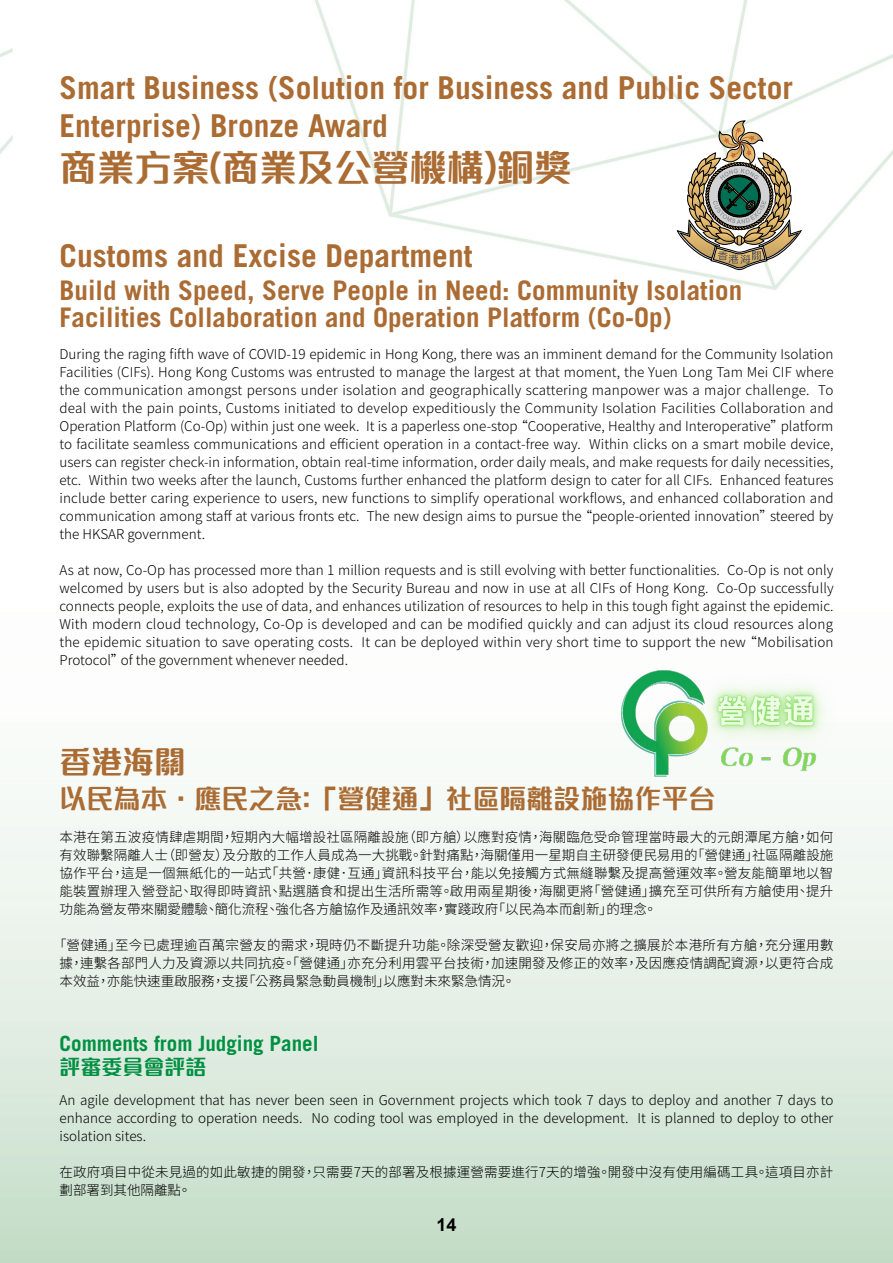
<style>
.page{position:relative;width:893px;height:1263px;background:#fff}
.page>*{position:absolute;margin:0;border:0;box-sizing:border-box;transform-origin:0 0}
.t1{font:700 37.5px "M Finance HK";color:#ab6c34}
.t2{font:700 31.5px/37.8px "Trade Gothic";color:#ab6c34}
.t3{font:700 31.5px "M Finance HK";color:#ab6c34}
.t4{font:700 27px/27px "Trade Gothic";color:#ab6c34}
.t5{font:700 27px "M Finance HK";color:#ab6c34}
.t6{font:700 21px "Trade Gothic";color:#009042}
.t7{font:700 21px "M Finance HK";color:#009042}
.t8{font:700 18px "Arial";color:#000}
.t9{font:300 13.5px/18px "Noto Sans CJ Ktc";color:#000;text-align:justify}
</style>
<div class="page">
<img style="left:0;top:0;width:893px;height:1263px">
<svg style="left:677px;top:121px;width:124px;height:150px"></svg>
<img style="left:592px;top:647px;width:269px;height:162px">
<h2 class="t2" style="left:60px;top:69px;width:735px">Smart Business (Solution for Business and Public Sector<br>Enterprise) Bronze Award</h2>
<h1 class="t1" style="left:60px;top:140px;width:514px">商業方案(商業及公營機構)銅獎</h1>
<h2 class="t2" style="left:60px;top:236px;width:414px">Customs and Excise Department</h2>
<h3 class="t4" style="left:60px;top:276px;width:684px">Build with Speed, Serve People in Need: Community Isolation<br>Facilities Collaboration and Operation Platform (Co-Op)</h3>
<p class="t9" style="left:60px;top:346px;width:776px">During the raging fifth wave of COVID-19 epidemic in Hong Kong, there was an imminent demand for the Community Isolation Facilities (CIFs). Hong Kong Customs was entrusted to manage the largest at that moment, the Yuen Long Tam Mei CIF where the communication amongst persons under isolation and geographically scattering manpower was a major challenge. To deal with the pain points, Customs initiated to develop expeditiously the Community Isolation Facilities Collaboration and Operation Platform (Co-Op) within just one week. It is a paperless one-stop “Cooperative, Healthy and Interoperative”platform to facilitate seamless communications and efficient operation in a contact-free way. Within clicks on a smart mobile device, users can register check-in information, obtain real-time information, order daily meals, and make requests for daily necessities, etc. Within two weeks after the launch, Customs further enhanced the platform design to cater for all CIFs. Enhanced features include better caring experience to users, new functions to simplify operational workflows, and enhanced collaboration and communication among staff at various fronts etc. The new design aims to pursue the “people-oriented innovation”steered by the HKSAR government.</p>
<p class="t9" style="left:60px;top:561px;width:776px">As at now, Co-Op has processed more than 1 million requests and is still evolving with better functionalities. Co-Op is not only welcomed by users but is also adopted by the Security Bureau and now in use at all CIFs of Hong Kong. Co-Op successfully connects people, exploits the use of data, and enhances utilization of resources to help in this tough fight against the epidemic.<br>With modern cloud technology, Co-Op is developed and can be modified quickly and can adjust its cloud resources along the epidemic situation to save operating costs. It can be deployed within very short time to support the new “Mobilisation Protocol”of the government whenever needed.</p>
<h2 class="t3" style="left:60px;top:738px;width:127px">香港海關</h2>
<h3 class="t5" style="left:60px;top:779px;width:657px">以民為本．應民之急:「營健通」社區隔離設施協作平台</h3>
<p class="t9" style="left:60px;top:828px;width:775px">本港在第五波疫情肆虐期間，短期內大幅增設社區隔離設施（即方艙）以應對疫情，海關臨危受命管理當時最大的元朗潭尾方艙，如何有效聯繫隔離人士（即營友）及分散的工作人員成為一大挑戰。針對痛點，海關僅用一星期自主研發便民易用的「營健通」社區隔離設施協作平台，這是一個無紙化的一站式「共營．康健．互通」資訊科技平台，能以免接觸方式無縫聯繫及提高營運效率。營友能簡單地以智能裝置辦理入營登記、取得即時資訊、點選膳食和提出生活所需等。啟用兩星期後，海關更將「營健通」擴充至可供所有方艙使用、提升功能為營友帶來關愛體驗、簡化流程、強化各方艙協作及通訊效率，實踐政府「以民為本而創新」的理念。</p>
<p class="t9" style="left:60px;top:936px;width:775px;text-indent:-6px">「營健通」至今已處理逾百萬宗營友的需求，現時仍不斷提升功能。除深受營友歡迎，保安局亦將之擴展於本港所有方艙，充分運用數據，連繫各部門人力及資源以共同抗疫。「營健通」亦充分利用雲平台技術，加速開發及修正的效率，及因應疫情調配資源，以更符合成本效益，亦能快速重啟服務，支援「公務員緊急動員機制」以應對未來緊急情況。</p>
<h3 class="t6" style="left:60px;top:1031px;width:261px">Comments from Judging Panel</h3>
<h3 class="t7" style="left:60px;top:1052px;width:148px">評審委員會評語</h3>
<p class="t9" style="left:60px;top:1091px;width:775px">An agile development that has never been seen in Government projects which took 7 days to deploy and another 7 days to enhance according to operation needs. No coding tool was employed in the development. It is planned to deploy to other isolation sites.</p>
<p class="t9" style="left:60px;top:1163px;width:775px">在政府項目中從未見過的如此敏捷的開發，只需要7天的部署及根據運營需要進行7天的增強。開發中沒有使用編碼工具。這項目亦計劃部署到其他隔離點。</p>
<h3 class="t8" style="left:436px;top:1213px;width:22px">14</h3>
</div>
